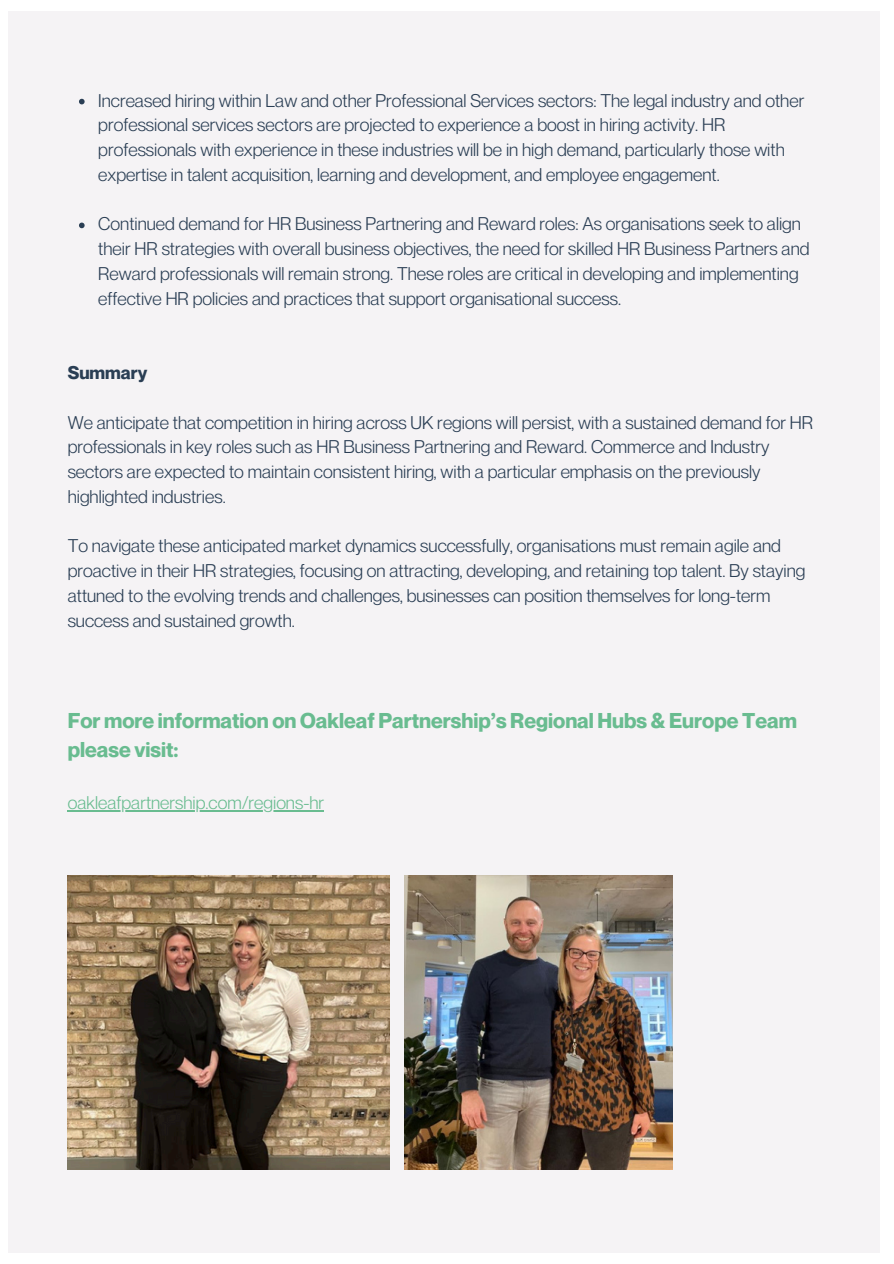
<style>
.page{position:relative;width:894px;height:1264px;background:#fff}
.page>*{position:absolute;margin:0;border:0;box-sizing:border-box;transform-origin:0 0}
.t1{font:700 21px/29.2px "Neue Montreal";color:#69bc90}
.t2{font:18px/24.8px "Neue Montreal";color:#2a3e54}
.t3{font:18px "Neue Montreal";color:#69bc90}
.t4{font:700 18px "Neue Montreal";color:#2a3e54}
</style>
<div class="page">
<div style="left:8px;top:11px;width:871px;height:1241px;background:#f5f3f5"></div>
<img style="left:405px;top:875px;width:267px;height:294px">
<svg style="left:79px;top:99px;width:6px;height:5px"></svg>
<svg style="left:79px;top:222px;width:6px;height:6px"></svg>
<hr style="left:68px;top:810px;width:256px;height:1px;background:#69bc90">
<img style="left:68px;top:875px;width:321px;height:294px">
<p class="t2" style="left:98px;top:88px;width:707px">Increased hiring within Law and other Professional Services sectors: The legal industry and other professional services sectors are projected to experience a boost in hiring activity. HR professionals with experience in these industries will be in high demand, particularly those with expertise in talent acquisition, learning and development, and employee engagement.</p>
<p class="t2" style="left:98px;top:211px;width:712px">Continued demand for HR Business Partnering and Reward roles: As organisations seek to align their HR strategies with overall business objectives, the need for skilled HR Business Partners and Reward professionals will remain strong. These roles are critical in developing and implementing effective HR policies and practices that support organisational success.</p>
<p class="t4" style="left:68px;top:361px;width:81px">Summary</p>
<p class="t2" style="left:68px;top:409px;width:746px">We anticipate that competition in hiring across UK regions will persist, with a sustained demand for HR professionals in key roles such as HR Business Partnering and Reward. Commerce and Industry sectors are expected to maintain consistent hiring, with a particular emphasis on the previously highlighted industries.</p>
<h1 class="t2" style="left:68px;top:533px;width:739px">To navigate these anticipated market dynamics successfully, organisations must remain agile and proactive in their HR strategies, focusing on attracting, developing, and retaining top talent. By staying attuned to the evolving trends and challenges, businesses can position themselves for long-term success and sustained growth.</h1>
<p class="t1" style="left:68px;top:705px;width:730px">For more information on Oakleaf Partnership’s Regional Hubs &amp; Europe Team please visit:</p>
<p class="t3" style="left:68px;top:791px;width:258px">oakleafpartnership.com/regions-hr</p>
</div>
